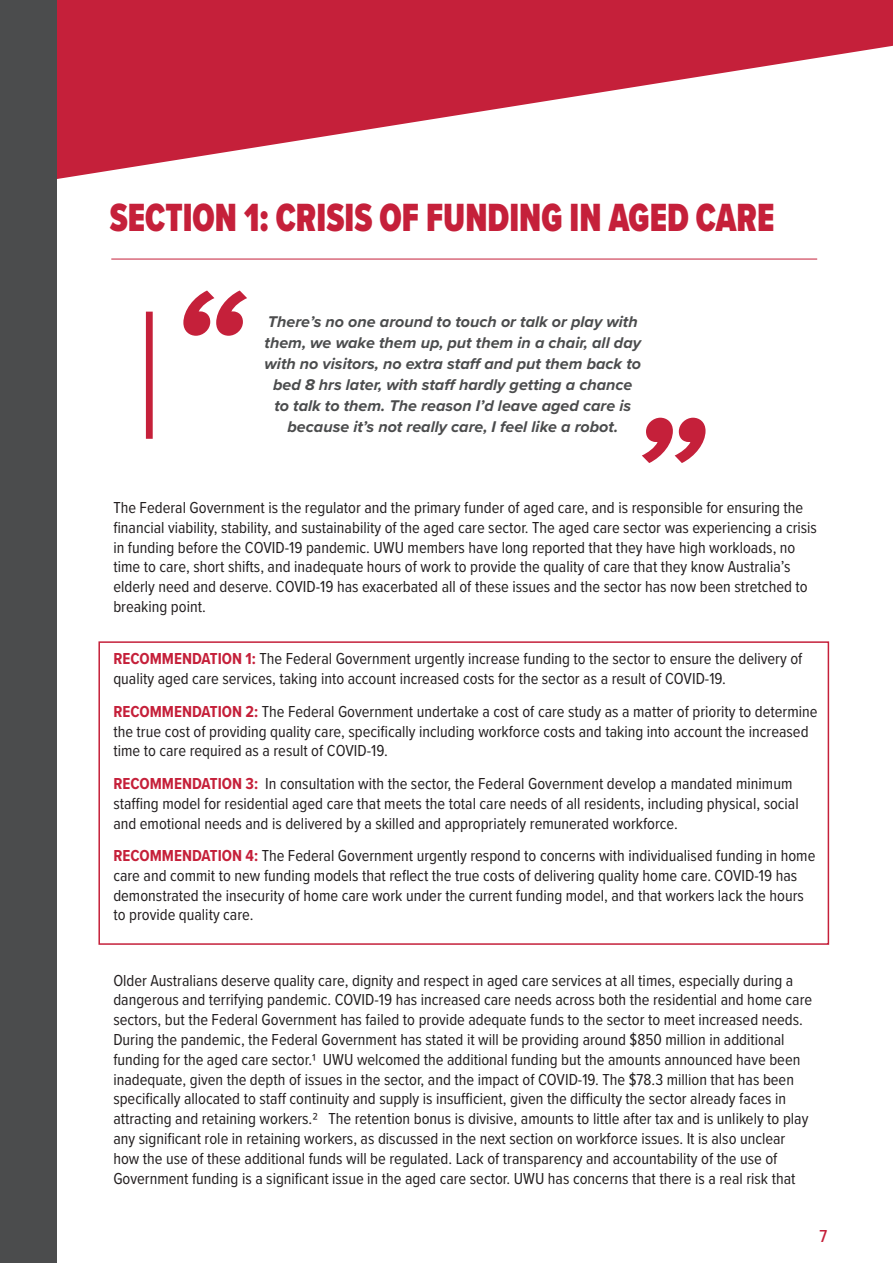
<style>
.page{position:relative;width:893px;height:1263px;background:#fff}
.page>*{position:absolute;margin:0;border:0;box-sizing:border-box;transform-origin:0 0}
.t1{font:italic 700 160.95px "Proxima Nova";color:#c5203a}
.t2{font:900 40.8px "Proxima Nova Cond";color:#c5203a;scale:.85 1}
.t3{font:500 18px "Proxima Nova Cond";color:#c5203a}
.Body{font:16.5px/19.8px "Proxima Nova Cond";color:#231f20}
.t4{font:italic 700 16.05px/20.9px "Proxima Nova";color:#4b4c4d;text-align:center}
.s1{font-weight:700;color:#c5203a}
</style>
<div class="page">
<svg style="left:57px;top:0;width:836px;height:179px;fill:#c5203a"></svg>
<div style="left:0;top:0;width:57px;height:1263px;background:#4b4c4d"></div>
<hr style="left:111px;top:259px;width:706px;height:1px;background:#c5203a">
<div style="left:146px;top:312px;width:7px;height:127px;background:#c5203a"></div>
<div style="left:98px;top:641px;width:731px;height:304px;border:2px solid #c5203a"></div>
<p class="t2" style="left:110px;top:187px;width:783px">SECTION 1: CRISIS OF FUNDING IN AGED CARE</p>
<p class="t1" style="left:169px;top:226px;width:75px">“</p>
<p class="t4" style="left:265px;top:311px;width:378px">There’s no one around to touch or talk or play with them, we wake them up, put them in a chair, all day with no visitors, no extra staff and put them back to bed 8 hrs later, with staff hardly getting a chance to talk to them. The reason I’d leave aged care is</p>
<p class="t4" style="left:287px;top:415px;width:332px">because it’s not really care, I feel like a robot.</p>
<p class="t1" style="left:626px;top:353px;width:75px">”</p>
<p class="Body" style="left:113px;top:497px;width:705px">The Federal Government is the regulator and the primary funder of aged care, and is responsible for ensuring the financial viability, stability, and sustainability of the aged care sector. The aged care sector was experiencing a crisis in funding before the COVID-19 pandemic. UWU members have long reported that they have high workloads, no</p>
<p class="Body" style="left:113px;top:556px;width:696px">time to care, short shifts, and inadequate hours of work to provide the quality of care that they know Australia’s elderly need and deserve. COVID-19 has exacerbated all of these issues and the sector has now been stretched to breaking point.</p>
<p class="Body" style="left:113px;top:648px;width:691px"><span class="s1">RECOMMENDATION 1:</span> The Federal Government urgently increase funding to the sector to ensure the delivery of quality aged care services, taking into account increased costs for the sector as a result of COVID-19.</p>
<p class="Body" style="left:113px;top:701px;width:706px"><span class="s1">RECOMMENDATION 2:</span> The Federal Government undertake a cost of care study as a matter of priority to determine the true cost of providing quality care, specifically including workforce costs and taking into account the increased time to care required as a result of COVID-19.</p>
<p class="Body" style="left:113px;top:773px;width:687px"><span class="s1">RECOMMENDATION 3:</span> In consultation with the sector, the Federal Government develop a mandated minimum staffing model for residential aged care that meets the total care needs of all residents, including physical, social and emotional needs and is delivered by a skilled and appropriately remunerated workforce.</p>
<p class="Body" style="left:113px;top:845px;width:704px"><span class="s1">RECOMMENDATION 4:</span> The Federal Government urgently respond to concerns with individualised funding in home care and commit to new funding models that reflect the true costs of delivering quality home care. COVID-19 has demonstrated the insecurity of home care work under the current funding model, and that workers lack the hours to provide quality care.</p>
<p class="Body" style="left:113px;top:969px;width:700px">Older Australians deserve quality care, dignity and respect in aged care services at all times, especially during a dangerous and terrifying pandemic. COVID-19 has increased care needs across both the residential and home care sectors, but the Federal Government has failed to provide adequate funds to the sector to meet increased needs.<br>During the pandemic, the Federal Government has stated it will be providing around $850 million in additional funding for the aged care sector.1 UWU welcomed the additional funding but the amounts announced have been inadequate, given the depth of issues in the sector, and the impact of COVID-19. The $78.3 million that has been specifically allocated to staff continuity and supply is insufficient, given the difficulty the sector already faces in attracting and retaining workers.2 The retention bonus is divisive, amounts to little after tax and is unlikely to play any significant role in retaining workers, as discussed in the next section on workforce issues. It is also unclear how the use of these additional funds will be regulated. Lack of transparency and accountability of the use of Government funding is a significant issue in the aged care sector. UWU has concerns that there is a real risk that</p>
<p class="t3" style="left:819px;top:1223px;width:9px">7</p>
</div>
